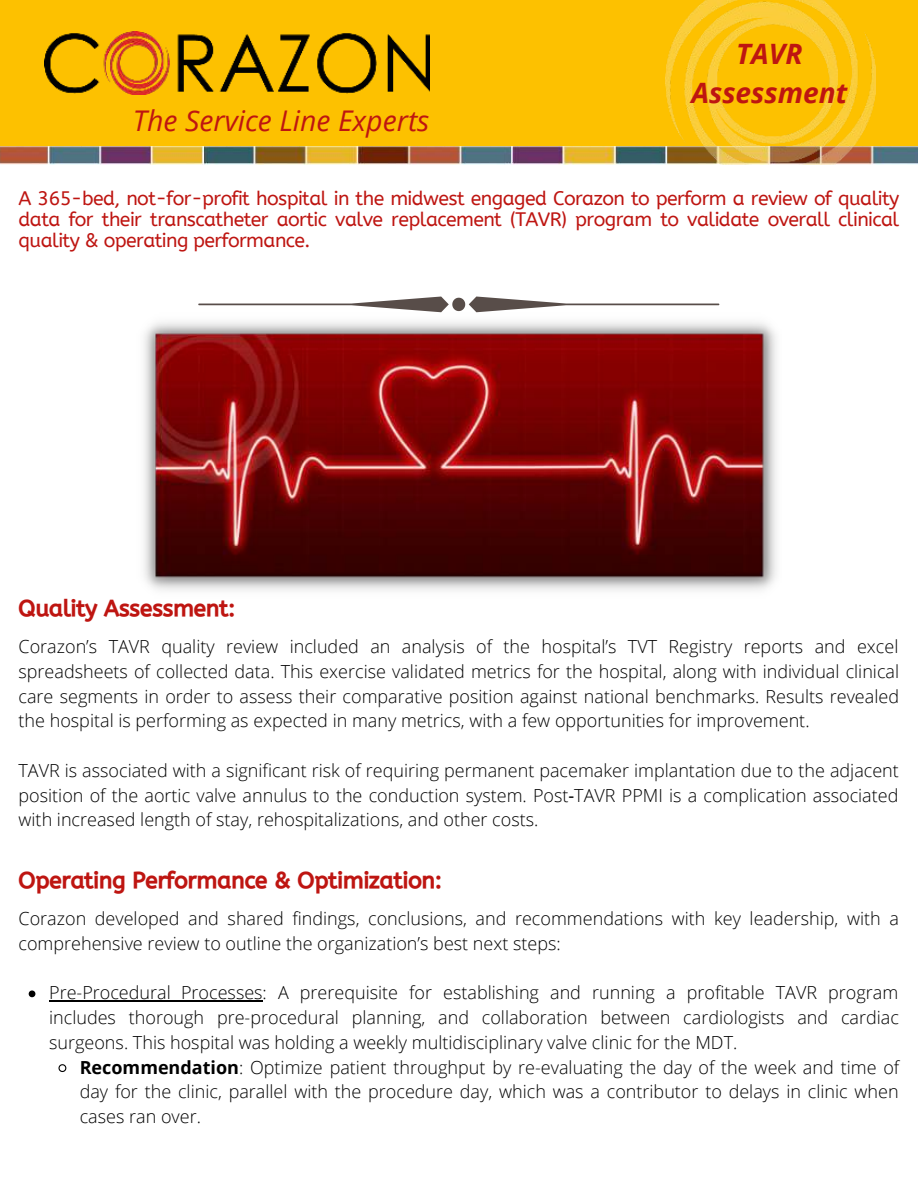
<style>
.page{position:relative;width:918px;height:1188px;background:#fff}
.page>*{position:absolute;margin:0;border:0;box-sizing:border-box;transform-origin:0 0}
.t1{font:italic 28.5px "Open Sans";color:#be1511}
.t2{font:italic 700 28.05px/38.7px "Open Sans";color:#be1511;text-align:center}
.t3{font:22.5px "CA Generated";color:#be1511}
.t4{font:19.5px/21.3px "A Bee Zee";letter-spacing:-.03em;color:#be1511;text-align:justify}
.t5{font:300 18px/24.8px "Open Sans";color:#000;text-align:justify}
.s1{font-family:"Noto Sans";font-weight:400}
.s2{font-weight:700}
</style>
<div class="page">
<svg style="left:198px;top:297px;width:521px;height:15px"></svg>
<div style="left:0;top:0;width:918px;height:146px;background:#fdc100"></div>
<img style="left:0;top:146px;width:918px;height:18px">
<img style="left:44px;top:31px;width:385px;height:63px">
<img style="left:666px;top:0;width:209px;height:165px">
<img style="left:144px;top:322px;width:633px;height:269px">
<svg style="left:29px;top:990px;width:6px;height:7px"></svg>
<hr style="left:49px;top:1001px;width:214px;height:1px;background:#000">
<svg style="left:58px;top:1064px;width:9px;height:8px"></svg>
<h1 class="t1" style="left:133px;top:102px;width:298px">The Service Line Experts</h1>
<h2 class="t2" style="left:691px;top:34px;width:157px">TAVR<br>Assessment</h2>
<p class="t4" style="left:19px;top:188px;width:882px">A 365-bed, not-for-profit hospital in the midwest engaged Corazon to perform a review of quality data for their transcatheter aortic valve replacement (TAVR) program to validate overall clinical quality &amp; operating performance.</p>
<p class="t3" style="left:19px;top:595px;width:218px">Quality Assessment:</p>
<p class="t5" style="left:19px;top:634px;width:882px">Corazon’s TAVR quality review included an analysis of the hospital’s TVT Registry reports and excel spreadsheets of collected data. This exercise validated metrics for the hospital, along with individual clinical care segments in order to assess their comparative position against national benchmarks. Results revealed the hospital is performing as expected in many metrics, with a few opportunities for improvement.</p>
<p class="t5" style="left:19px;top:758px;width:882px">TAVR is associated with a significant risk of requiring permanent pacemaker implantation due to the adjacent position of the aortic valve annulus to the conduction system. Post<span class="s1">‐</span>TAVR PPMI is a complication associated with increased length of stay, rehospitalizations, and other costs.</p>
<p class="t3" style="left:19px;top:867px;width:425px">Operating Performance &amp; Optimization:</p>
<p class="t5" style="left:19px;top:906px;width:882px">Corazon developed and shared findings, conclusions, and recommendations with key leadership, with a comprehensive review to outline the organization’s best next steps:</p>
<p class="t5" style="left:49px;top:980px;width:851px">Pre-Procedural Processes: A prerequisite for establishing and running a profitable TAVR program includes thorough pre-procedural planning, and collaboration between cardiologists and cardiac surgeons. This hospital was holding a weekly multidisciplinary valve clinic for the MDT.</p>
<p class="t5" style="left:80px;top:1054px;width:821px"><span class="s2">Recommendation</span>: Optimize patient throughput by re-evaluating the day of the week and time of day for the clinic, parallel with the procedure day, which was a contributor to delays in clinic when cases ran over.</p>
</div>
